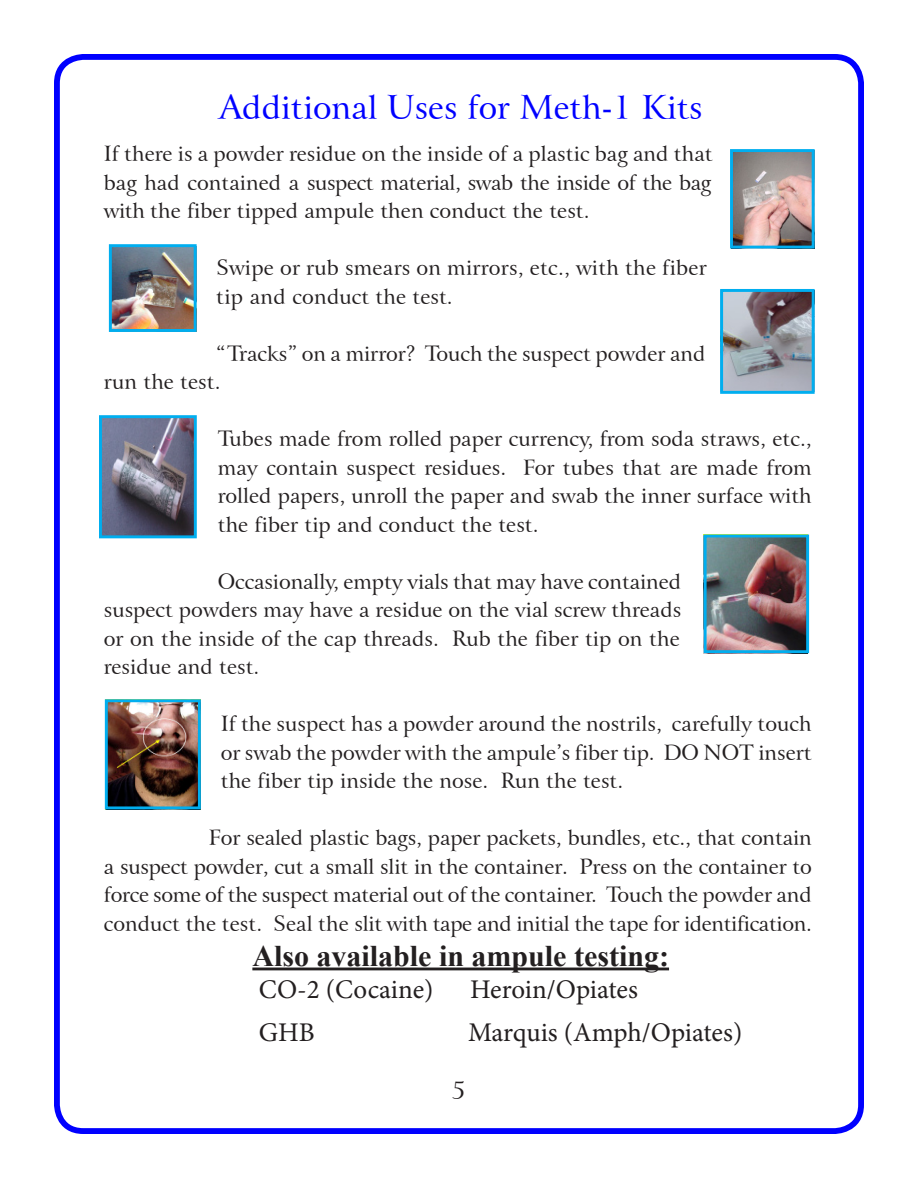
<style>
.page{position:relative;width:918px;height:1188px;background:#fff}
.page>*{position:absolute;margin:0;border:0;box-sizing:border-box;transform-origin:0 0}
.t1{font:33px "Arrus BT";color:#00f}
.t2{font:700 30px "Times New Roman";color:#231f20}
.t3{font:27px "Minion Pro";letter-spacing:-.005em;color:#231f20}
.t4{font:24px "Arrus BT";color:#231f20}
.t5{font:21px/28.5px "Arrus BT";color:#231f20;text-align:justify}
</style>
<div class="page">
<div style="left:54px;top:54px;width:810px;height:1080px;border:6px solid #00f;border-radius:26px"></div>
<img style="left:734px;top:153px;width:77px;height:92px">
<div style="left:730px;top:149px;width:85px;height:100px;border:3px solid #00aeef"></div>
<img style="left:724px;top:293px;width:87px;height:97px">
<div style="left:720px;top:289px;width:95px;height:105px;border:3px solid #00aeef"></div>
<img style="left:113px;top:248px;width:80px;height:80px">
<div style="left:109px;top:244px;width:88px;height:88px;border:3px solid #00aeef"></div>
<img style="left:103px;top:419px;width:90px;height:115px">
<div style="left:99px;top:415px;width:98px;height:123px;border:3px solid #00aeef"></div>
<img style="left:708px;top:539px;width:97px;height:110px">
<div style="left:704px;top:535px;width:105px;height:118px;border:3px solid #00aeef"></div>
<img style="left:109px;top:703px;width:88px;height:102px">
<div style="left:105px;top:699px;width:96px;height:110px;border:3px solid #00aeef"></div>
<hr style="left:252px;top:968px;width:417px;height:2px;background:#231f20">
<p class="t1" style="left:219px;top:87px;width:485px">Additional Uses for Meth-1 Kits</p>
<p class="t5" style="left:104px;top:140px;width:610px">If there is a powder residue on the inside of a plastic bag and that bag had contained a suspect material, swab the inside of the bag with the fiber tipped ampule then conduct the test.</p>
<p class="t5" style="left:216px;top:254px;width:492px">Swipe or rub smears on mirrors, etc., with the fiber tip and conduct the test.</p>
<p class="t5" style="left:104px;top:340px;width:603px;text-indent:112px">“Tracks” on a mirror? Touch the suspect powder and run the test.</p>
<p class="t5" style="left:218px;top:425px;width:596px">Tubes made from rolled paper currency, from soda straws, etc., may contain suspect residues. For tubes that are made from rolled papers, unroll the paper and swab the inner surface with the fiber tip and conduct the test.</p>
<p class="t5" style="left:104px;top:568px;width:579px;text-indent:114px">Occasionally, empty vials that may have contained suspect powders may have a residue on the vial screw threads or on the inside of the cap threads. Rub the fiber tip on the residue and test.</p>
<p class="t5" style="left:221px;top:710px;width:592px">If the suspect has a powder around the nostrils, carefully touch or swab the powder with the ampule’s fiber tip. DO NOT insert the fiber tip inside the nose. Run the test.</p>
<p class="t5" style="left:104px;top:824px;width:710px;text-indent:105px">For sealed plastic bags, paper packets, bundles, etc., that contain a suspect powder, cut a small slit in the container. Press on the container to force some of the suspect material out of the container. Touch the powder and conduct the test. Seal the slit with tape and initial the tape for identification.</p>
<p class="t2" style="left:252px;top:934px;width:418px">Also available in ampule testing:</p>
<p class="t3" style="left:259px;top:971px;width:176px">CO-2 (Cocaine)</p>
<p class="t3" style="left:470px;top:971px;width:169px">Heroin/Opiates</p>
<p class="t3" style="left:259px;top:1015px;width:57px">GHB</p>
<p class="t3" style="left:468px;top:1015px;width:276px">Marquis (Amph/Opiates)</p>
<p class="t4" style="left:452px;top:1076px;width:16px">5</p>
</div>
